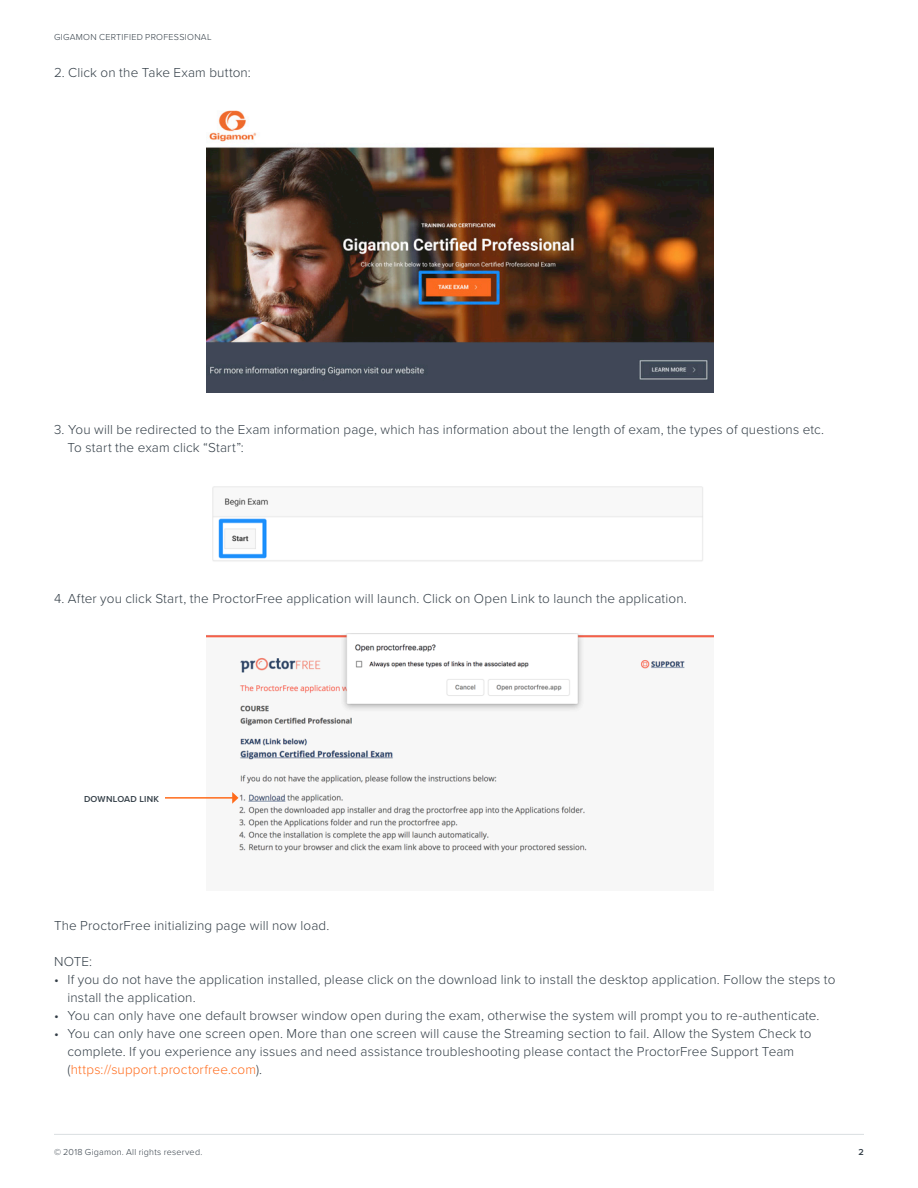
<style>
.page{position:relative;width:918px;height:1188px;background:#fff}
.page>*{position:absolute;margin:0;border:0;box-sizing:border-box;transform-origin:0 0}
.t1{font:300 13.5px/18px "Proxima Nova";letter-spacing:.01em;color:#333e47}
.t2{font:300 9px "Proxima Nova";letter-spacing:.03em;color:#333e47}
.t3{font:600 9px "Proxima Nova";letter-spacing:.025em;color:#333e47}
.s1{color:#ff6b1b}
</style>
<div class="page">
<hr style="left:54px;top:1134px;width:810px;height:1px;background:#dadfe1">
<img style="left:206px;top:110px;width:508px;height:283px">
<img style="left:212px;top:486px;width:491px;height:75px">
<img style="left:206px;top:633px;width:508px;height:220px">
<hr style="left:165px;top:797px;width:68px;height:2px;background:#ff6b1b">
<svg style="left:232px;top:792px;width:6px;height:12px"></svg>
<p class="t2" style="left:54px;top:30px;width:159px">GIGAMON CERTIFIED PROFESSIONAL</p>
<p class="t1" style="left:54px;top:62px;width:198px">2. Click on the Take Exam button:</p>
<p class="t1" style="left:68px;top:419px;width:758px;text-indent:-14px">3. You will be redirected to the Exam information page, which has information about the length of exam, the types of questions etc.<br>To start the exam click “Start”:</p>
<p class="t1" style="left:54px;top:589px;width:634px">4. After you click Start, the ProctorFree application will launch. Click on Open Link to launch the application.</p>
<p class="t3" style="left:84px;top:792px;width:77px">DOWNLOAD LINK</p>
<p class="t1" style="left:54px;top:916px;width:277px">The ProctorFree initializing page will now load.</p>
<p class="t1" style="left:54px;top:952px;width:40px">NOTE:</p>
<p class="t1" style="left:68px;top:970px;width:769px;text-indent:-14px">• If you do not have the application installed, please click on the download link to install the desktop application. Follow the steps to install the application.</p>
<p class="t1" style="left:54px;top:1006px;width:767px">• You can only have one default browser window open during the exam, otherwise the system will prompt you to re-authenticate.</p>
<p class="t1" style="left:68px;top:1024px;width:745px;text-indent:-14px">• You can only have one screen open. More than one screen will cause the Streaming section to fail. Allow the System Check to complete. If you experience any issues and need assistance troubleshooting please contact the ProctorFree Support Team (<span class="s1">https://support.proctorfree.com</span>).</p>
<p class="t2" style="left:54px;top:1146px;width:150px">© 2018 Gigamon. All rights reserved.</p>
<p class="t3" style="left:859px;top:1146px;width:7px">2</p>
</div>
